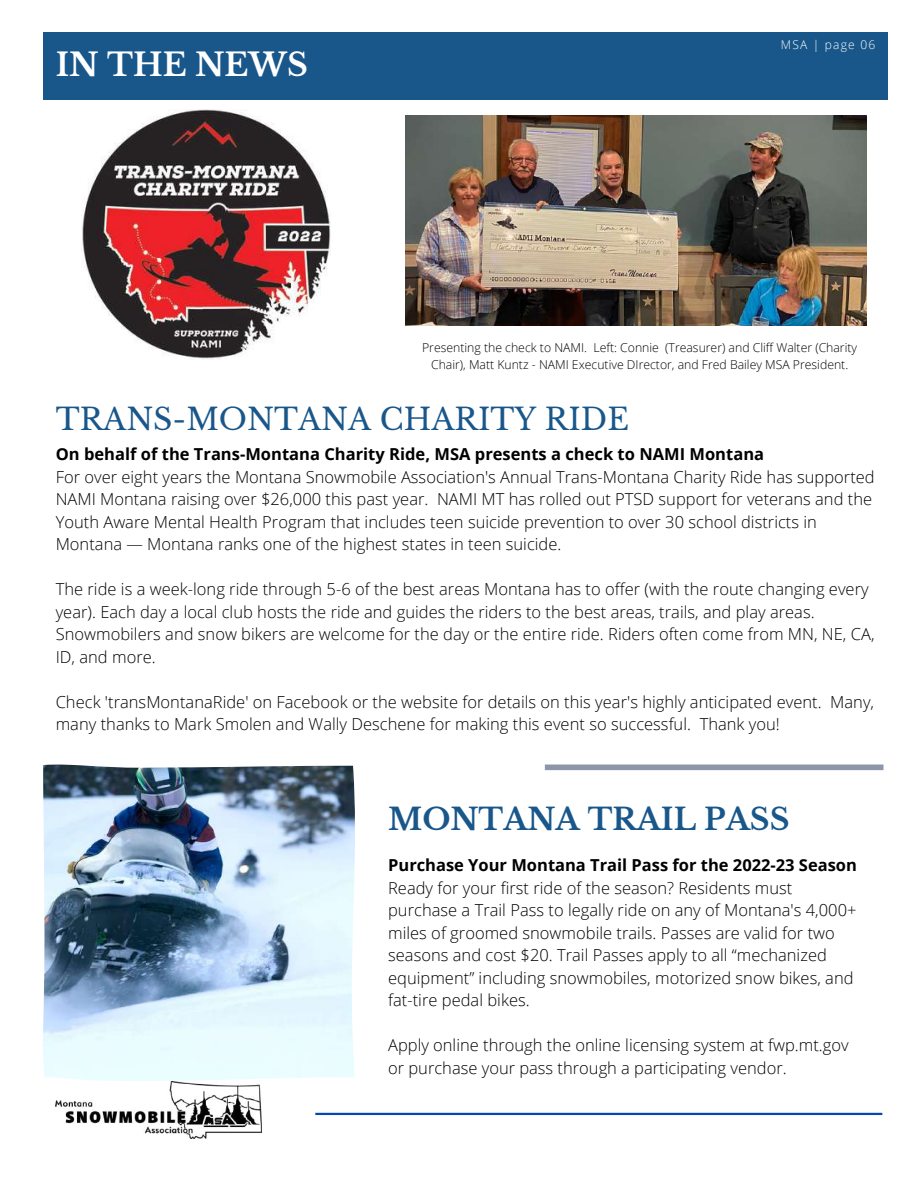
<style>
.page{position:relative;width:918px;height:1188px;background:#fff}
.page>*{position:absolute;margin:0;border:0;box-sizing:border-box;transform-origin:0 0}
.t1{font:700 31.35px "Libre Baskerville";color:#fff}
.t2{font:29.85px "Libre Baskerville";color:#19578b}
.t3{font:700 29.85px "Libre Baskerville";color:#19578b}
.t4{font:300 16.5px/22.5px "Open Sans";color:#000}
.t5{font:700 16.5px "Open Sans";color:#000}
.t6{font:300 12.3px/16.8px "Open Sans";color:#000;text-align:center}
.t7{font:300 12px "Open Sans";letter-spacing:.1em;color:#fff}
</style>
<div class="page">
<hr style="left:315px;top:1113px;width:567px;height:2px;background:#004aad">
<div style="left:43px;top:32px;width:845px;height:68px;background:#19578b"></div>
<img style="left:43px;top:765px;width:312px;height:316px">
<img style="left:405px;top:115px;width:461px;height:211px">
<img style="left:82px;top:110px;width:249px;height:249px">
<div style="left:545px;top:765px;width:338px;height:5px;background:#8b97a9"></div>
<img style="left:56px;top:1082px;width:206px;height:56px">
<h1 class="t1" style="left:56px;top:46px;width:254px">IN THE NEWS</h1>
<p class="t7" style="left:781px;top:37px;width:96px">MSA | page 06</p>
<p class="t6" style="left:422px;top:339px;width:437px">Presenting the check to NAMI. Left: Connie (Treasurer) and Cliff Walter (Charity<br>Chair), Matt Kuntz - NAMI Executive DIrector, and Fred Bailey MSA President.</p>
<h2 class="t2" style="left:56px;top:401px;width:575px">TRANS-MONTANA CHARITY RIDE</h2>
<p class="t5" style="left:56px;top:443px;width:710px">On behalf of the Trans-Montana Charity Ride, MSA presents a check to NAMI Montana</p>
<p class="t4" style="left:56px;top:465px;width:821px">For over eight years the Montana Snowmobile Association's Annual Trans-Montana Charity Ride has supported NAMI Montana raising over $26,000 this past year. NAMI MT has rolled out PTSD support for veterans and the Youth Aware Mental Health Program that includes teen suicide prevention to over 30 school districts in Montana — Montana ranks one of the highest states in teen suicide.</p>
<p class="t4" style="left:56px;top:577px;width:820px">The ride is a week-long ride through 5-6 of the best areas Montana has to offer (with the route changing every year). Each day a local club hosts the ride and guides the riders to the best areas, trails, and play areas.<br>Snowmobilers and snow bikers are welcome for the day or the entire ride. Riders often come from MN, NE, CA, ID, and more.</p>
<p class="t4" style="left:56px;top:690px;width:820px">Check 'transMontanaRide' on Facebook or the website for details on this year's highly anticipated event. Many, many thanks to Mark Smolen and Wally Deschene for making this event so successful. Thank you!</p>
<h2 class="t3" style="left:388px;top:801px;width:403px">MONTANA TRAIL PASS</h2>
<p class="t5" style="left:388px;top:854px;width:470px">Purchase Your Montana Trail Pass for the 2022-23 Season</p>
<p class="t4" style="left:388px;top:876px;width:470px">Ready for your first ride of the season? Residents must purchase a Trail Pass to legally ride on any of Montana's 4,000+ miles of groomed snowmobile trails. Passes are valid for two seasons and cost $20. Trail Passes apply to all “mechanized equipment” including snowmobiles, motorized snow bikes, and fat-tire pedal bikes.</p>
<p class="t4" style="left:388px;top:1034px;width:462px">Apply online through the online licensing system at fwp.mt.gov or purchase your pass through a participating vendor.</p>
</div>
